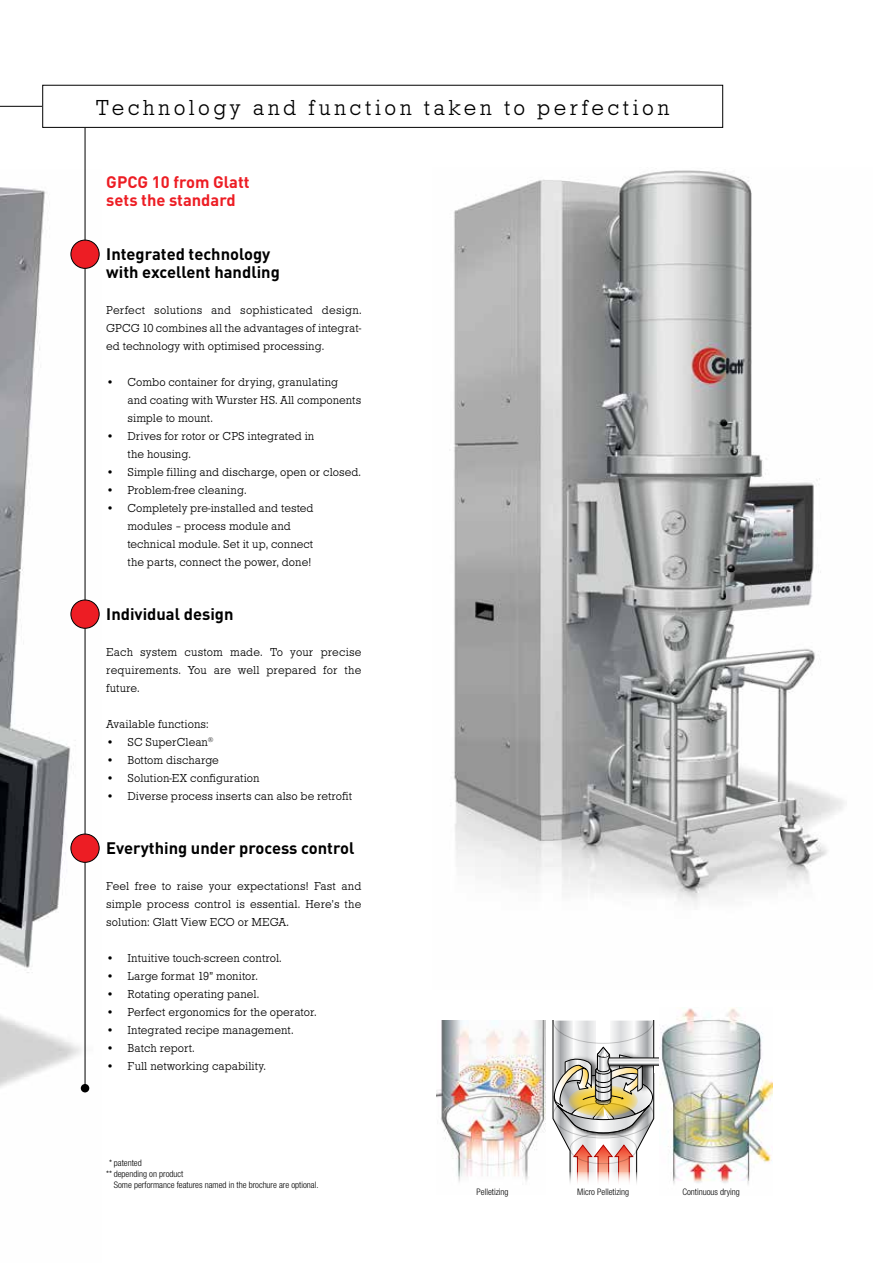
<style>
.page{position:relative;width:893px;height:1263px;background:#fff}
.page>*{position:absolute;margin:0;border:0;box-sizing:border-box;transform-origin:0 0}
.t1{font:300 22.5px "Roctus T";letter-spacing:.15em;color:#000}
.t2{font:700 16.5px/18px "DIN";color:#000}
.t3{font:700 16.5px/18px "DIN";color:#ed1d24}
.t4{font:300 12px/18px "Roctus T";color:#000;text-align:justify}
.t5{font:300 condensed 9px "Helvetica Neue";color:#000}
.s1{color:#fff}
</style>
<div class="page">
<img style="left:454px;top:170px;width:390px;height:736px">
<img style="left:0;top:170px;width:100px;height:923px">
<img style="left:436px;top:1020px;width:109px;height:162px">
<svg style="left:545px;top:1020px;width:114px;height:164px"></svg>
<img style="left:660px;top:1008px;width:113px;height:177px">
<hr style="left:0;top:106px;width:85px;height:1px;background:#000">
<hr style="left:85px;top:108px;width:1px;height:980px;background:#000">
<div style="left:71px;top:240px;width:28px;height:28px;background:#ed1d24;border-radius:50%"></div>
<div style="left:71px;top:240px;width:28px;height:29px;border:1px solid #000;border-radius:50%"></div>
<div style="left:71px;top:834px;width:28px;height:28px;background:#ed1d24;border-radius:50%"></div>
<div style="left:71px;top:834px;width:28px;height:28px;border:1px solid #000;border-radius:50%"></div>
<div style="left:71px;top:600px;width:28px;height:28px;background:#ed1d24;border-radius:50%"></div>
<div style="left:71px;top:600px;width:28px;height:28px;border:1px solid #000;border-radius:50%"></div>
<div style="left:43px;top:85px;width:680px;height:42px;background:#fff"></div>
<div style="left:43px;top:85px;width:680px;height:43px;border:1px solid #000"></div>
<div style="left:81px;top:1084px;width:8px;height:8px;background:#000;border-radius:50%"></div>
<h1 class="t1" style="left:96px;top:94px;width:575px">Technology and function taken to perfection</h1>
<h2 class="t3" style="left:106px;top:172px;width:145px">GPCG 10 from Glatt sets the standard</h2>
<h2 class="t2" style="left:106px;top:244px;width:175px">Integrated technology with excellent handling</h2>
<p class="t4" style="left:106px;top:301px;width:257px">Perfect solutions and sophisticated design.<br>GPCG 10 combines all the advantages of integrat&shy;ed technology with optimised processing.</p>
<p class="t4" style="left:128px;top:373px;width:235px;text-align:left;text-indent:-21px">• Combo container for drying, granulating<br>and coating with Wurster HS. All components simple to mount.</p>
<p class="t4" style="left:127px;top:427px;width:188px;text-indent:-21px">• Drives for rotor or CPS integrated in the housing.</p>
<p class="t4" style="left:106px;top:463px;width:256px">• Simple filling and discharge, open or closed.</p>
<p class="t4" style="left:106px;top:481px;width:142px">• Problem-free cleaning.</p>
<p class="t4" style="left:127px;top:499px;width:188px;text-align:left;text-indent:-21px">• Completely pre-installed and tested modules – process module and technical module. Set it up, connect the parts, connect the power, done!</p>
<h2 class="t2" style="left:106px;top:604px;width:129px">Individual design</h2>
<p class="t4" style="left:106px;top:643px;width:257px">Each system custom made. To your precise requirements. You are well prepared for the future.</p>
<p class="t4" style="left:106px;top:715px;width:104px">Available functions:</p>
<p class="t4" style="left:106px;top:733px;width:108px">• SC SuperClean<sup>®</sup></p>
<p class="t4" style="left:106px;top:751px;width:114px">• Bottom discharge</p>
<p class="t4" style="left:106px;top:769px;width:155px">• Solution-EX configuration</p>
<p class="t4" style="left:106px;top:787px;width:247px">• Diverse process inserts can also be retrofit</p>
<h2 class="t2" style="left:106px;top:838px;width:250px">Everything under process control</h2>
<p class="t4" style="left:106px;top:877px;width:257px">Feel free to raise your expectations! Fast and simple process control is essential. Here’s the solution: Glatt View ECO or MEGA.</p>
<p class="t4" style="left:106px;top:949px;width:177px">• Intuitive touch-screen control.</p>
<p class="t4" style="left:106px;top:967px;width:153px">• Large format 19” monitor.</p>
<p class="t4" style="left:106px;top:985px;width:154px">• Rotating operating panel.</p>
<p class="t4" style="left:106px;top:1003px;width:212px">• Perfect ergonomics for the operator.</p>
<p class="t4" style="left:106px;top:1021px;width:189px">• Integrated recipe management.</p>
<p class="t4" style="left:106px;top:1039px;width:90px">• Batch report.</p>
<p class="t4" style="left:106px;top:1057px;width:161px">• Full networking capability.</p>
<p class="t5" style="left:106px;top:1158px;width:37px"><span class="s1">*</span>* patented</p>
<p class="t5" style="left:106px;top:1168px;width:79px">** depending on product</p>
<p class="t5" style="left:114px;top:1179px;width:206px">Some performance features named in the brochure are optional.</p>
<p class="t5" style="left:477px;top:1186px;width:33px">Pelletizing</p>
<p class="t5" style="left:577px;top:1186px;width:53px">Micro Pelletizing</p>
<p class="t5" style="left:682px;top:1186px;width:59px">Continuous drying</p>
</div>
